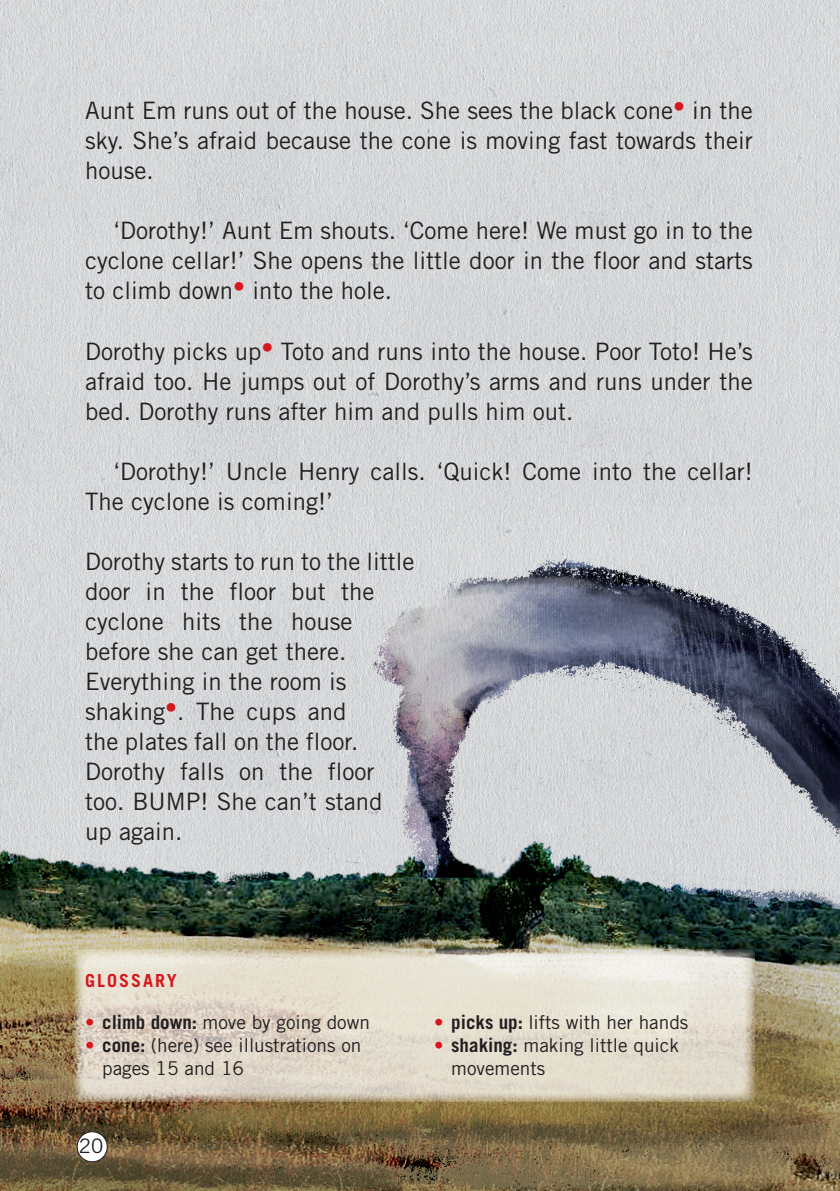
<style>
.page{position:relative;width:840px;height:1191px;background:#fff}
.page>*{position:absolute;margin:0;border:0;box-sizing:border-box;transform-origin:0 0}
.t1{font:24px/30px "Trade Gothic LT Std";color:#231f20;text-align:justify}
.t2{font:20px "Trade Gothic LT Std";color:#231f20}
.t3{font:19px/22.8px "Trade Gothic LT Std";color:#231f20}
.t4{font:700 18px "Trade Gothic LT Std";letter-spacing:.11em;color:#d7171f}
.s1{font-weight:700;color:#d7171f}
.s2{font-weight:700}
</style>
<div class="page">
<img style="left:0;top:0;width:839px;height:1191px">
<svg style="left:77px;top:1131px;width:31px;height:31px"></svg>
<img style="left:74px;top:949px;width:680px;height:152px">
<p class="t1" style="left:85px;top:96px;width:669px">Aunt Em runs out of the house. She sees the black cone<sup>•</sup> in the sky. She’s afraid because the cone is moving fast towards their house.</p>
<p class="t1" style="left:85px;top:216px;width:669px;text-indent:28px">‘Dorothy!’ Aunt Em shouts. ‘Come here! We must go in to the cyclone cellar!’ She opens the little door in the floor and starts to climb down<sup>•</sup> into the hole.</p>
<p class="t1" style="left:85px;top:336px;width:668px">Dorothy picks up<sup>•</sup> Toto and runs into the house. Poor Toto! He’s afraid too. He jumps out of Dorothy’s arms and runs under the bed. Dorothy runs after him and pulls him out.</p>
<p class="t1" style="left:85px;top:456px;width:669px;text-indent:28px">‘Dorothy!’ Uncle Henry calls. ‘Quick! Come into the cellar!<br>The cyclone is coming!’</p>
<p class="t1" style="left:85px;top:546px;width:330px;text-align:left">Dorothy starts to run to the little door in the floor but the cyclone hits the house before she can get there.<br>Everything in the room is shaking<sup>•</sup>. The cups and<br>the plates fall on the floor.<br>Dorothy falls on the floor too. BUMP! She can’t stand up again.</p>
<p class="t4" style="left:85px;top:969px;width:93px">GLOSSARY</p>
<p class="t3" style="left:85px;top:1010px;width:286px"><span class="s1">•</span> <span class="s2">climb down:</span> move by going down</p>
<p class="t3" style="left:102px;top:1033px;width:261px;text-indent:-17px"><span class="s1">•</span> <span class="s2">cone:</span> (here) see illustrations on pages 15 and 16</p>
<p class="t2" style="left:79px;top:1134px;width:26px">20</p>
<p class="t3" style="left:434px;top:1010px;width:255px"><span class="s1">•</span> <span class="s2">picks up:</span> lifts with her hands</p>
<p class="t3" style="left:451px;top:1033px;width:229px;text-indent:-17px"><span class="s1">•</span> <span class="s2">shaking:</span> making little quick movements</p>
</div>
